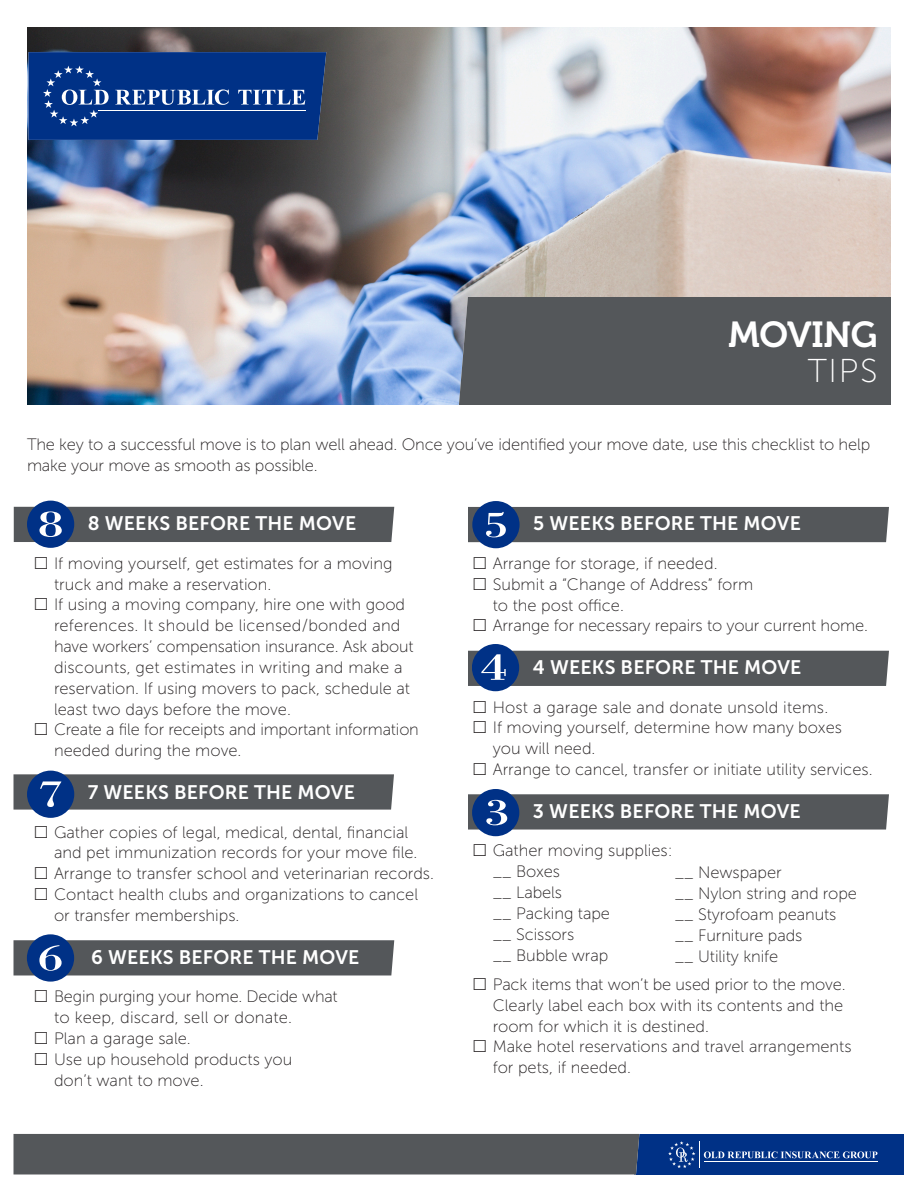
<style>
.page{position:relative;width:918px;height:1188px;background:#fff}
.page>*{position:absolute;margin:0;border:0;box-sizing:border-box;transform-origin:0 0}
.reversed_out_header{font:36px "Museo 700";letter-spacing:-.01em;color:#fff}
.reversed_out_sub_hea{font:33px "Museo Sans 100";color:#fff}
.subhead-reversed-mov{font:19.5px "Museo Sans 700";letter-spacing:.01em;color:#fff}
.body_span{font:16.5px/20.9px "Museo Sans 100";color:#231f20}
.body_single_column-n{font:16.5px "Museo Sans 100";letter-spacing:-.005em;color:#231f20}
</style>
<div class="page">
<img style="left:28px;top:27px;width:863px;height:378px">
<div style="left:459px;top:297px;width:432px;height:108px;background:#54575a"></div>
<svg style="left:29px;top:52px;width:297px;height:88px;background:#13408e"></svg>
<hr style="left:98px;top:111px;width:207px;height:1px;background:#fff">
<div style="left:634px;top:1134px;width:270px;height:40px;background:#003186"></div>
<div style="left:14px;top:1134px;width:625px;height:41px;background:#54575a"></div>
<svg style="left:668px;top:1141px;width:210px;height:27px"></svg>
<div style="left:472px;top:789px;width:47px;height:47px;background:#003186;border-radius:50%"></div>
<svg style="left:468px;top:794px;width:421px;height:36px;background:#525963"></svg>
<div style="left:472px;top:501px;width:48px;height:47px;background:#003186;border-radius:50%"></div>
<svg style="left:468px;top:507px;width:421px;height:35px;background:#4f5660"></svg>
<div style="left:27px;top:934px;width:47px;height:48px;background:#003186;border-radius:50%"></div>
<svg style="left:14px;top:940px;width:380px;height:35px;background:#505762"></svg>
<div style="left:27px;top:771px;width:47px;height:47px;background:#003186;border-radius:50%"></div>
<svg style="left:14px;top:774px;width:380px;height:36px;background:#515863"></svg>
<div style="left:27px;top:501px;width:47px;height:47px;background:#003186;border-radius:50%"></div>
<svg style="left:14px;top:507px;width:380px;height:35px;background:#4f5761"></svg>
<div style="left:472px;top:644px;width:47px;height:47px;background:#003186;border-radius:50%"></div>
<svg style="left:468px;top:651px;width:421px;height:35px;background:#4f5660"></svg>
<p class="reversed_out_header" style="left:728px;top:315px;width:151px">MOVING</p>
<p class="reversed_out_sub_hea" style="left:808px;top:353px;width:71px">TIPS</p>
<p class="body_span" style="left:27px;top:434px;width:845px">The key to a successful move is to plan well ahead. Once you’ve identified your move date, use this checklist to help make your move as smooth as possible.</p>
<p class="subhead-reversed-mov" style="left:88px;top:512px;width:270px">8 WEEKS BEFORE THE MOVE</p>
<p class="body_span" style="left:54px;top:553px;width:340px">If moving yourself, get estimates for a moving truck and make a reservation.</p>
<p class="body_span" style="left:54px;top:594px;width:361px">If using a moving company, hire one with good references. It should be licensed/bonded and have workers’ compensation insurance. Ask about discounts, get estimates in writing and make a reservation. If using movers to pack, schedule at least two days before the move.</p>
<p class="body_span" style="left:54px;top:719px;width:366px">Create a file for receipts and important information needed during the move.</p>
<p class="subhead-reversed-mov" style="left:88px;top:781px;width:269px">7 WEEKS BEFORE THE MOVE</p>
<p class="body_span" style="left:54px;top:822px;width:365px">Gather copies of legal, medical, dental, financial and pet immunization records for your move file.</p>
<p class="body_span" style="left:54px;top:863px;width:382px">Arrange to transfer school and veterinarian records.</p>
<p class="body_span" style="left:54px;top:884px;width:366px">Contact health clubs and organizations to cancel or transfer memberships.</p>
<p class="subhead-reversed-mov" style="left:91px;top:946px;width:270px">6 WEEKS BEFORE THE MOVE</p>
<p class="body_span" style="left:54px;top:986px;width:285px">Begin purging your home. Decide what to keep, discard, sell or donate.</p>
<p class="body_span" style="left:54px;top:1028px;width:138px">Plan a garage sale.</p>
<p class="body_span" style="left:54px;top:1049px;width:240px">Use up household products you don’t want to move.</p>
<p class="subhead-reversed-mov" style="left:533px;top:513px;width:269px">5 WEEKS BEFORE THE MOVE</p>
<p class="body_span" style="left:493px;top:553px;width:226px">Arrange for storage, if needed.</p>
<p class="body_span" style="left:493px;top:574px;width:262px">Submit a “Change of Address” form to the post office.</p>
<p class="body_span" style="left:493px;top:615px;width:377px">Arrange for necessary repairs to your current home.</p>
<p class="subhead-reversed-mov" style="left:533px;top:656px;width:270px">4 WEEKS BEFORE THE MOVE</p>
<p class="body_span" style="left:493px;top:697px;width:337px">Host a garage sale and donate unsold items.</p>
<p class="body_span" style="left:493px;top:717px;width:351px">If moving yourself, determine how many boxes you will need.</p>
<p class="body_span" style="left:493px;top:759px;width:381px">Arrange to cancel, transfer or initiate utility services.</p>
<p class="subhead-reversed-mov" style="left:533px;top:800px;width:269px">3 WEEKS BEFORE THE MOVE</p>
<p class="body_span" style="left:493px;top:840px;width:181px">Gather moving supplies:</p>
<p class="body_single_column-n" style="left:493px;top:863px;width:69px">__ Boxes</p>
<p class="body_single_column-n" style="left:493px;top:884px;width:71px">__ Labels</p>
<p class="body_single_column-n" style="left:493px;top:905px;width:119px">__ Packing tape</p>
<p class="body_single_column-n" style="left:493px;top:926px;width:83px">__ Scissors</p>
<p class="body_single_column-n" style="left:493px;top:947px;width:117px">__ Bubble wrap</p>
<p class="body_span" style="left:493px;top:974px;width:355px">Pack items that won’t be used prior to the move.<br>Clearly label each box with its contents and the room for which it is destined.</p>
<p class="body_span" style="left:493px;top:1037px;width:360px">Make hotel reservations and travel arrangements for pets, if needed.</p>
<p class="body_span" style="left:675px;top:862px;width:184px">__ Newspaper<br>__ Nylon string and rope __ Styrofoam peanuts __ Furniture pads<br>__ Utility knife</p>
</div>
